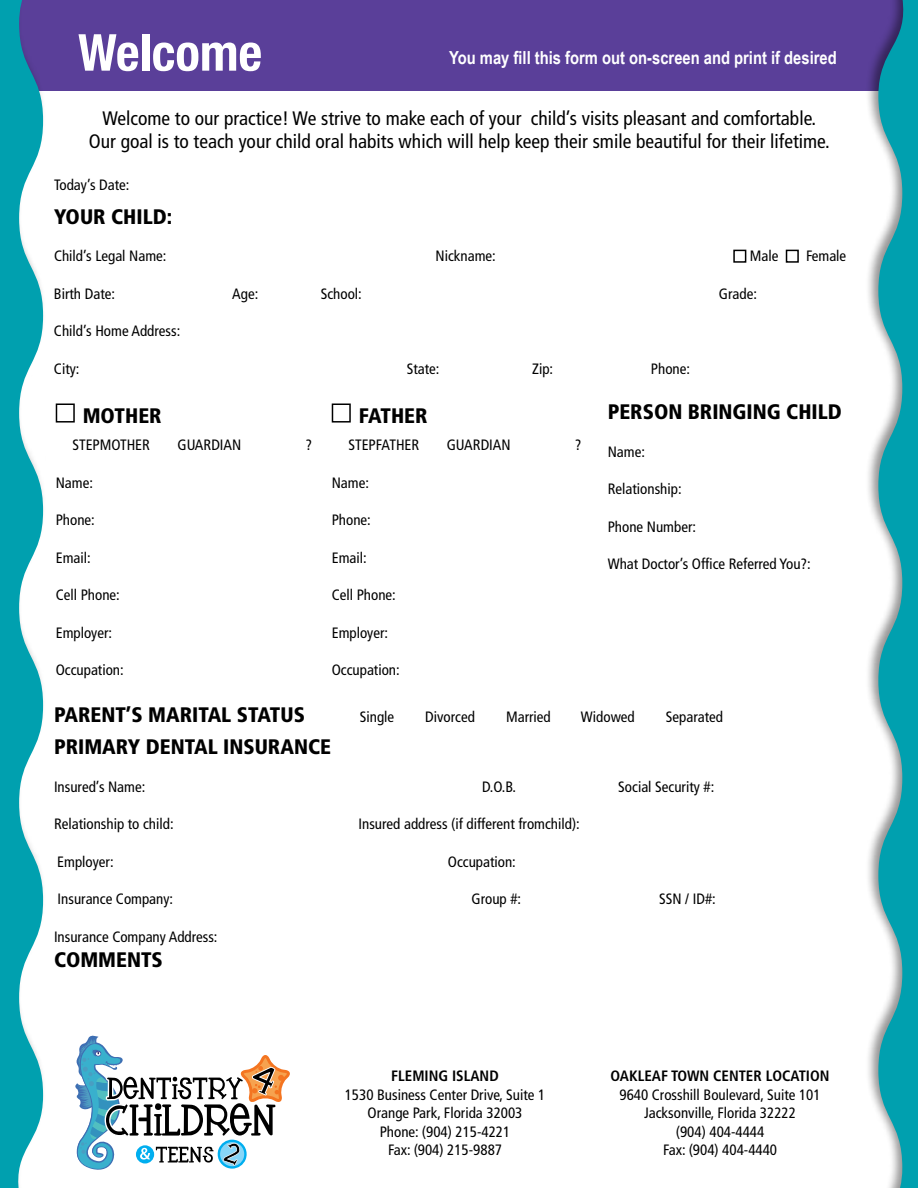
<style>
.page{position:relative;width:918px;height:1188px;background:#fff}
.page>*{position:absolute;margin:0;border:0;box-sizing:border-box;transform-origin:0 0}
.t1{font:700 condensed 51px "Helvetica Neue";color:#fff}
.Body_text_fields{font:900 condensed 21px "Frutiger";color:#000}
.t2{font:condensed 19.5px "Frutiger";color:#000}
.t3{font:700 18px "Arial Narrow";color:#fff}
.Body_text_fields-2{font:condensed 15px/18.6px "Frutiger";color:#000;text-align:center}
.t4{font:700 condensed 15px "Frutiger";color:#000}
</style>
<div class="page">
<div style="left:0;top:0;width:918px;height:91px;background:#5a3f99"></div>
<div style="left:865px;top:0;width:53px;height:1188px;background:#000;opacity:.42"></div>
<svg style="left:878px;top:0;width:40px;height:1188px;background:#41aeba"></svg>
<div style="left:0;top:0;width:46px;height:1188px;background:#000;opacity:.42"></div>
<svg style="left:0;top:0;width:43px;height:1188px;fill:#00a0af"></svg>
<svg style="left:75px;top:1036px;width:215px;height:134px"></svg>
<div style="left:56px;top:404px;width:19px;height:19px;border:2px solid #000"></div>
<div style="left:332px;top:404px;width:19px;height:19px;border:2px solid #000"></div>
<div style="left:733px;top:250px;width:13px;height:13px;border:2px solid #000"></div>
<div style="left:786px;top:250px;width:13px;height:13px;border:2px solid #000"></div>
<p class="t1" style="left:78px;top:10px;width:186px">Welcome</p>
<p class="t3" style="left:449px;top:44px;width:389px">You may fill this form out on-screen and print if desired</p>
<p class="t2" style="left:102px;top:107px;width:715px">Welcome to our practice! We strive to make each of your child’s visits pleasant and comfortable.</p>
<p class="t2" style="left:89px;top:130px;width:742px">Our goal is to teach your child oral habits which will help keep their smile beautiful for their lifetime.</p>
<p class="Body_text_fields-2" style="left:54px;top:176px;width:77px">Today’s Date:</p>
<p class="Body_text_fields" style="left:54px;top:204px;width:120px">YOUR CHILD:</p>
<p class="Body_text_fields-2" style="left:54px;top:247px;width:114px">Child’s Legal Name:</p>
<p class="Body_text_fields-2" style="left:436px;top:247px;width:62px">Nickname:</p>
<p class="Body_text_fields-2" style="left:750px;top:247px;width:30px">Male</p>
<p class="Body_text_fields-2" style="left:806px;top:247px;width:42px">Female</p>
<p class="Body_text_fields-2" style="left:54px;top:284px;width:63px">Birth Date:</p>
<p class="Body_text_fields-2" style="left:232px;top:284px;width:28px">Age:</p>
<p class="Body_text_fields-2" style="left:321px;top:284px;width:43px">School:</p>
<p class="Body_text_fields-2" style="left:719px;top:284px;width:40px">Grade:</p>
<p class="Body_text_fields-2" style="left:54px;top:322px;width:128px">Child’s Home Address:</p>
<p class="Body_text_fields-2" style="left:54px;top:359px;width:27px">City:</p>
<p class="Body_text_fields-2" style="left:407px;top:359px;width:34px">State:</p>
<p class="Body_text_fields-2" style="left:532px;top:359px;width:23px">Zip:</p>
<p class="Body_text_fields-2" style="left:651px;top:359px;width:41px">Phone:</p>
<p class="Body_text_fields" style="left:83px;top:403px;width:80px">MOTHER</p>
<p class="Body_text_fields-2" style="left:72px;top:436px;width:79px">STEPMOTHER</p>
<p class="Body_text_fields-2" style="left:177px;top:436px;width:65px">GUARDIAN</p>
<p class="Body_text_fields-2" style="left:306px;top:436px;width:8px">?</p>
<p class="Body_text_fields-2" style="left:56px;top:473px;width:39px">Name:</p>
<p class="Body_text_fields-2" style="left:56px;top:511px;width:41px">Phone:</p>
<p class="Body_text_fields-2" style="left:56px;top:548px;width:36px">Email:</p>
<p class="Body_text_fields-2" style="left:56px;top:586px;width:66px">Cell Phone:</p>
<p class="Body_text_fields-2" style="left:56px;top:623px;width:58px">Employer:</p>
<p class="Body_text_fields-2" style="left:56px;top:661px;width:70px">Occupation:</p>
<p class="Body_text_fields" style="left:359px;top:403px;width:70px">FATHER</p>
<p class="Body_text_fields-2" style="left:348px;top:436px;width:72px">STEPFATHER</p>
<p class="Body_text_fields-2" style="left:447px;top:436px;width:65px">GUARDIAN</p>
<p class="Body_text_fields-2" style="left:575px;top:436px;width:8px">?</p>
<p class="Body_text_fields-2" style="left:332px;top:473px;width:39px">Name:</p>
<p class="Body_text_fields-2" style="left:332px;top:511px;width:41px">Phone:</p>
<p class="Body_text_fields-2" style="left:332px;top:548px;width:36px">Email:</p>
<p class="Body_text_fields-2" style="left:332px;top:586px;width:66px">Cell Phone:</p>
<p class="Body_text_fields-2" style="left:332px;top:623px;width:58px">Employer:</p>
<p class="Body_text_fields-2" style="left:332px;top:661px;width:70px">Occupation:</p>
<p class="Body_text_fields" style="left:608px;top:399px;width:236px">PERSON BRINGING CHILD</p>
<p class="Body_text_fields-2" style="left:608px;top:442px;width:39px">Name:</p>
<p class="Body_text_fields-2" style="left:608px;top:480px;width:75px">Relationship:</p>
<p class="Body_text_fields-2" style="left:608px;top:517px;width:90px">Phone Number:</p>
<p class="Body_text_fields-2" style="left:608px;top:555px;width:205px">What Doctor’s Office Referred You?:</p>
<p class="Body_text_fields" style="left:54px;top:702px;width:252px">PARENT’S MARITAL STATUS</p>
<p class="Body_text_fields-2" style="left:360px;top:707px;width:36px">Single</p>
<p class="Body_text_fields-2" style="left:425px;top:707px;width:51px">Divorced</p>
<p class="Body_text_fields-2" style="left:506px;top:707px;width:46px">Married</p>
<p class="Body_text_fields-2" style="left:581px;top:707px;width:55px">Widowed</p>
<p class="Body_text_fields-2" style="left:666px;top:707px;width:59px">Separated</p>
<p class="Body_text_fields" style="left:54px;top:734px;width:278px">PRIMARY DENTAL INSURANCE</p>
<p class="Body_text_fields-2" style="left:54px;top:777px;width:93px">Insured’s Name:</p>
<p class="Body_text_fields-2" style="left:482px;top:777px;width:35px">D.O.B.</p>
<p class="Body_text_fields-2" style="left:618px;top:777px;width:98px">Social Security #:</p>
<p class="Body_text_fields-2" style="left:54px;top:815px;width:121px">Relationship to child:</p>
<p class="Body_text_fields-2" style="left:359px;top:815px;width:223px">Insured address (if different fromchild):</p>
<p class="Body_text_fields-2" style="left:57px;top:852px;width:58px">Employer:</p>
<p class="Body_text_fields-2" style="left:448px;top:852px;width:70px">Occupation:</p>
<p class="Body_text_fields-2" style="left:58px;top:890px;width:117px">Insurance Company:</p>
<p class="Body_text_fields-2" style="left:472px;top:890px;width:51px">Group #:</p>
<p class="Body_text_fields-2" style="left:659px;top:890px;width:58px">SSN / ID#:</p>
<p class="Body_text_fields-2" style="left:54px;top:927px;width:165px">Insurance Company Address:</p>
<p class="Body_text_fields" style="left:54px;top:947px;width:110px">COMMENTS</p>
<p class="t4" style="left:391px;top:1067px;width:109px">FLEMING ISLAND</p>
<p class="Body_text_fields-2" style="left:345px;top:1085px;width:202px">1530 Business Center Drive, Suite 1<br>Orange Park, Florida 32003<br>Phone: (904) 215-4221<br>Fax: (904) 215-9887</p>
<p class="t4" style="left:611px;top:1067px;width:220px">OAKLEAF TOWN CENTER LOCATION</p>
<p class="Body_text_fields-2" style="left:620px;top:1085px;width:203px">9640 Crosshill Boulevard, Suite 101<br>Jacksonville, Florida 32222<br>(904) 404-4444<br>Fax: (904) 404-4440</p>
</div>
